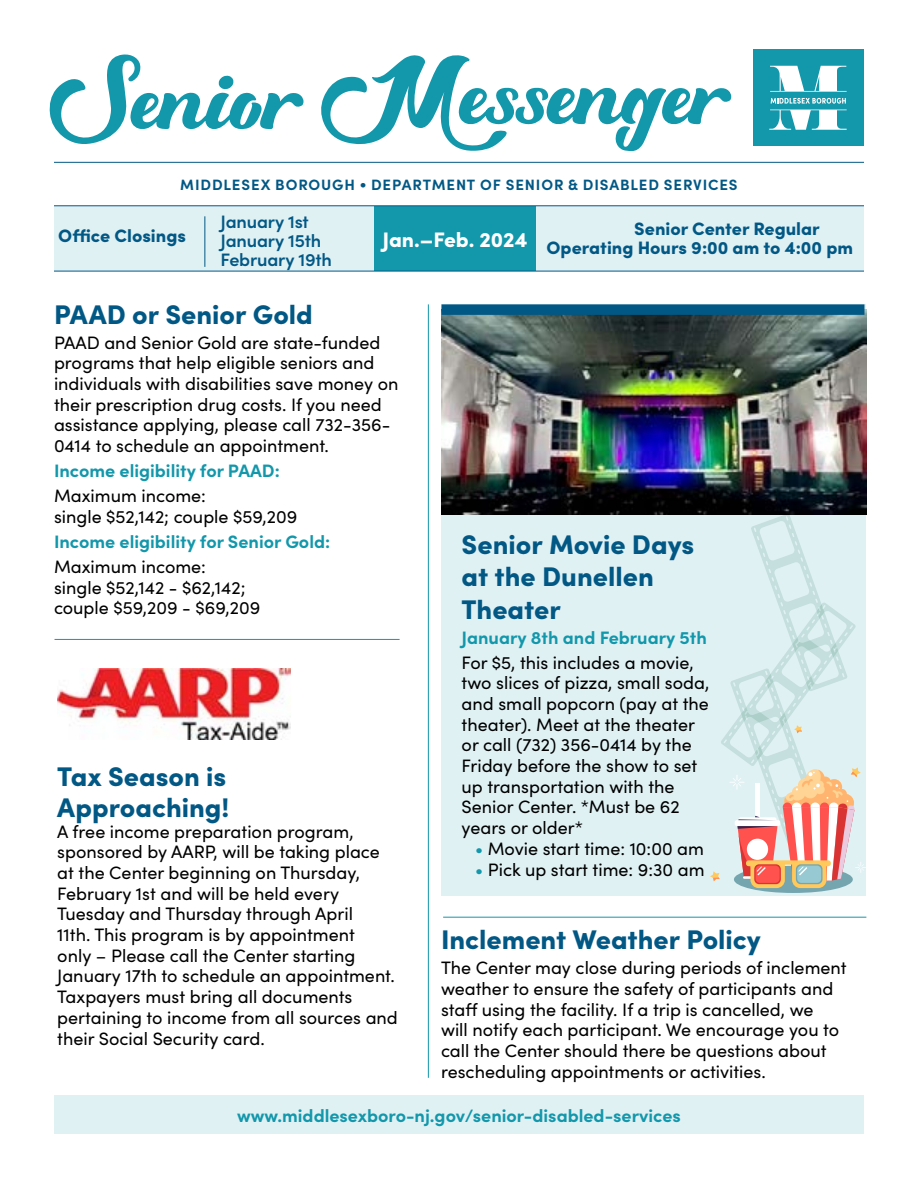
<style>
.page{position:relative;width:918px;height:1188px;background:#fff}
.page>*{position:absolute;margin:0;border:0;box-sizing:border-box;transform-origin:0 0}
.t1{font:900 27px/32.4px "Sofia Pro";color:#025885}
.t2{font:900 21px "Sofia Pro";color:#fff}
.t3{font:18px/20.7px "Sofia Pro";color:#000}
.t4{font:700 18px "Sofia Pro";color:#1297ab}
.t5{font:900 18px/19.5px "Sofia Pro";color:#025885}
.t6{font:600 18px/19.5px "Sofia Pro";letter-spacing:-.01em;color:#025885}
.t7{font:700 15px "Sofia Pro";letter-spacing:.06em;color:#025885}
.s1{color:#1297ab}
</style>
<div class="page">
<div style="left:441px;top:304px;width:425px;height:592px;background:#e0f1f4"></div>
<div style="left:54px;top:1096px;width:810px;height:38px;background:#e0f1f4"></div>
<div style="left:54px;top:206px;width:809px;height:65px;background:#e0f1f4"></div>
<div style="left:597px;top:206px;width:267px;height:65px;background:#e0f1f4"></div>
<div style="left:374px;top:206px;width:162px;height:65px;background:#1297ab"></div>
<svg style="left:753px;top:50px;width:110px;height:96px"></svg>
<hr style="left:54px;top:162px;width:810px;height:1px;background:#025885">
<svg style="left:49px;top:54px;width:682px;height:98px"></svg>
<hr style="left:54px;top:206px;width:810px;height:1px;background:#025885">
<hr style="left:54px;top:271px;width:810px;height:1px;background:#025885">
<hr style="left:428px;top:304px;width:1px;height:774px;background:#1297ab">
<hr style="left:55px;top:639px;width:345px;height:1px;background:#1297ab">
<hr style="left:443px;top:917px;width:423px;height:1px;background:#1297ab">
<img style="left:441px;top:310px;width:425px;height:204px">
<hr style="left:204px;top:216px;width:1px;height:51px;background:#025885">
<div style="left:734px;top:866px;width:119px;height:27px;background:#75a6b0;border-radius:50%"></div>
<svg style="left:710px;top:514px;width:156px;height:374px"></svg>
<img style="left:57px;top:669px;width:233px;height:71px">
<div style="left:441px;top:304px;width:423px;height:11px;background:#025885"></div>
<p class="t7" style="left:180px;top:173px;width:559px">MIDDLESEX BOROUGH • DEPARTMENT OF SENIOR &amp; DISABLED SERVICES</p>
<p class="t5" style="left:547px;top:217px;width:308px;text-indent:88px">Senior Center Regular<br>Operating Hours 9:00 am to 4:00 pm</p>
<p class="t6" style="left:221px;top:210px;width:113px">January 1st<br>January 15th<br>February 19th</p>
<p class="t5" style="left:58px;top:225px;width:129px">Office Closings</p>
<p class="t2" style="left:382px;top:223px;width:147px">Jan.–Feb. 2024</p>
<h1 class="t1" style="left:54px;top:295px;width:260px">PAAD or Senior Gold</h1>
<p class="t3" style="left:54px;top:331px;width:346px">PAAD and Senior Gold are state-funded programs that help eligible seniors and individuals with disabilities save money on their prescription drug costs. If you need assistance applying, please call 732-356- 0414 to schedule an appointment.</p>
<p class="t4" style="left:54px;top:457px;width:227px">Income eligibility for PAAD:</p>
<p class="t3" style="left:54px;top:485px;width:245px">Maximum income:<br>single $52,142; couple $59,209</p>
<p class="t4" style="left:54px;top:528px;width:278px">Income eligibility for Senior Gold:</p>
<p class="t3" style="left:54px;top:555px;width:208px">Maximum income:<br>single $52,142 - $62,142; couple $59,209 - $69,209</p>
<h1 class="t1" style="left:57px;top:758px;width:174px;line-height:31px">Tax Season is<br>Approaching!</h1>
<p class="t3" style="left:57px;top:820px;width:342px">A free income preparation program, sponsored by AARP, will be taking place at the Center beginning on Thursday, February 1st and will be held every Tuesday and Thursday through April<br>11th. This program is by appointment<br>only – Please call the Center starting January 17th to schedule an appointment.<br>Taxpayers must bring all documents pertaining to income from all sources and their Social Security card.</p>
<h1 class="t1" style="left:462px;top:526px;width:234px">Senior Movie Days at the Dunellen<br>Theater</h1>
<p class="t4" style="left:462px;top:623px;width:247px">January 8th and February 5th</p>
<p class="t3" style="left:462px;top:651px;width:249px">For $5, this includes a movie, two slices of pizza, small soda, and small popcorn (pay at the theater). Meet at the theater or call (732) 356-0414 by the<br>Friday before the show to set up transportation with the<br>Senior Center. *Must be 62 years or older*</p>
<p class="t3" style="left:475px;top:837px;width:230px"><span class="s1">•</span> Movie start time: 10:00 am</p>
<p class="t3" style="left:475px;top:858px;width:231px"><span class="s1">•</span> Pick up start time: 9:30 am</p>
<h1 class="t1" style="left:441px;top:921px;width:321px">Inclement Weather Policy</h1>
<p class="t3" style="left:441px;top:956px;width:407px">The Center may close during periods of inclement weather to ensure the safety of participants and staff using the facility. If a trip is cancelled, we<br>will notify each participant. We encourage you to call the Center should there be questions about rescheduling appointments or activities.</p>
<p class="t4" style="left:237px;top:1102px;width:445px">www.middlesexboro-nj.gov/senior-disabled-services</p>
</div>
